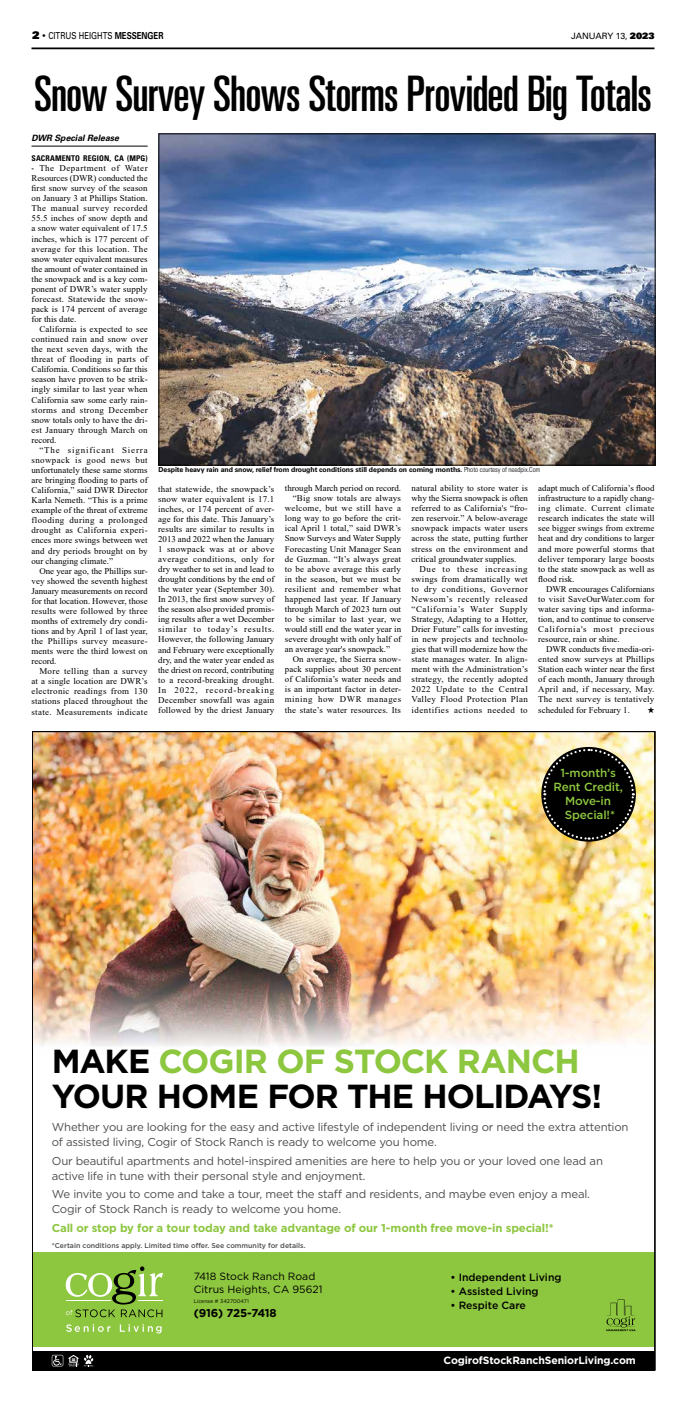
<style>
.page{position:relative;width:686px;height:1402px;background:#fff}
.page>*{position:absolute;margin:0;border:0;box-sizing:border-box;transform-origin:0 0}
.t1{font:ultra-condensed 49px "Univers LT Std";letter-spacing:-.02em;color:#000}
.t2{font:700 33.34px/34.2px "Gotham";letter-spacing:-.035em;color:#000}
.t3{font:500 11.72px/14.1px "Gotham";letter-spacing:-.01em;color:#8dc63f;text-align:center}
.t4{font:11.38px/14.9px "Gotham";letter-spacing:-.02em;color:#4d4d4f}
.t5{font:700 11.38px "Gotham";letter-spacing:-.01em;color:#8dc63f}
.t6{font:700 11.38px "Gotham";letter-spacing:-.01em;color:#000}
.t7{font:500 10.5px "Gotham";color:#000}
.t8{font:10.5px/13.1px "Gotham";color:#000}
.t9{font:700 10.5px "Gotham";letter-spacing:-.01em;color:#fff}
.t10{font:9.62px "Univers LT Std";color:#000;scale:.8 1}
.t11{font:8.75px/10.1px "Times New Roman";letter-spacing:.015em;color:#000;text-align:justify}
.t12{font:8.75px "Times New Roman";letter-spacing:.04em;color:#000}
.t13{font:8.75px "Times New Roman";letter-spacing:.055em;color:#000}
.t14{font:italic 700 8.75px "Univers LT Std";color:#000}
.t15{font:8.75px "Univers LT Std";color:#000}
.t16{font:700 condensed 7.88px "Univers LT Std";letter-spacing:.02em;color:#000}
.t17{font:700 7px "Univers LT Std";letter-spacing:-.01em;color:#000}
.t18{font:500 7px "Gotham";color:#4d4d4f}
.t19{font:5.25px "Gotham";color:#000}
.s1{font-family:"Univers LT Std X Black";font-size:10.5px}
.s2{font-family:"Times New Roman";font-size:10.5px}
.s3{font-weight:700}
.s4{font-family:"Univers LT Std X Black"}
.s5{font-family:"Univers LT Std";font-weight:700;font-stretch:condensed;font-size:7.88px}
.s6{font-weight:300;font-stretch:condensed}
.s7{color:#8dc63f}
</style>
<div class="page">
<hr style="left:32px;top:47px;width:622px;height:2px;background:#000">
<img style="left:34px;top:733px;width:619px;height:635px">
<hr style="left:32px;top:146px;width:116px;height:1px;background:#000">
<img style="left:161px;top:136px;width:492px;height:327px">
<div style="left:159px;top:134px;width:496px;height:331px;border:1px solid #000"></div>
<p class="t10" style="left:32px;top:30px;width:166px"><span class="s1">2</span> <span class="s2">•</span> CITRUS HEIGHTS <span class="s3">MESSENGER</span></p>
<p class="t15" style="left:571px;top:31px;width:85px">JANUARY 13, <span class="s4">2023</span></p>
<h1 class="t1" style="left:34px;top:66px;width:619px">Snow Survey Shows Storms Provided Big Totals</h1>
<p class="t14" style="left:32px;top:133px;width:89px">DWR Special Release</p>
<p class="t16" style="left:32px;top:153px;width:118px">SACRAMENTO REGION, CA (MPG)</p>
<p class="t11" style="left:32px;top:163px;width:118px"><span class="s5">-</span> The Department of Water Resources (DWR) conducted the first snow survey of the season on January 3 at Phillips Station.<br>The manual survey recorded 55.5 inches of snow depth and a snow water equivalent of 17.5 inches, which is 177 percent of average for this location. The snow water equivalent measures the amount of water contained in the snowpack and is a key com&shy;ponent of DWR’s water supply forecast. Statewide the snow&shy;pack is 174 percent of average for this date.</p>
<p class="t11" style="left:32px;top:324px;width:118px;text-indent:8px">California is expected to see continued rain and snow over the next seven days, with the threat of flooding in parts of California. Conditions so far this season have proven to be strik&shy;ingly similar to last year when California saw some early rain&shy;storms and strong December snow totals only to have the dri&shy;est January through March on record.</p>
<p class="t11" style="left:32px;top:445px;width:118px;text-indent:8px">“The significant Sierra snowpack is good news but unfortunately these same storms are bringing flooding to parts of California,” said DWR Director Karla Nemeth. “This is a prime example of the threat of extreme flooding during a prolonged drought as California experi&shy;ences more swings between wet and dry periods brought on by our changing climate.”</p>
<p class="t11" style="left:32px;top:565px;width:118px;text-indent:8px">One year ago, the Phillips sur&shy;vey showed the seventh highest January measurements on record for that location. However, those results were followed by three months of extremely dry condi&shy;tions and by April 1 of last year, the Phillips survey measure&shy;ments were the third lowest on record.</p>
<p class="t11" style="left:32px;top:666px;width:118px;text-indent:8px">More telling than a survey at a single location are DWR’s electronic readings from 130 stations placed throughout the state. Measurements indicate</p>
<p class="t17" style="left:159px;top:466px;width:383px">Despite heavy rain and snow, relief from drought conditions still depends on coming months. <span class="s6">Photo courtesy of needpix.Com</span></p>
<p class="t11" style="left:158px;top:483px;width:118px">that statewide, the snowpack’s snow water equivalent is 17.1 inches, or 174 percent of aver&shy;age for this date. This January’s results are similar to results in 2013 and 2022 when the January 1 snowpack was at or above average conditions, only for dry weather to set in and lead to drought conditions by the end of the water year (September 30).<br>In 2013, the first snow survey of the season also provided promis&shy;ing results after a wet December similar to today’s results.<br>However, the following January and February were exceptionally dry, and the water year ended as the driest on record, contributing to a record-breaking drought.<br>In 2022, record-breaking December snowfall was again followed by the driest January</p>
<p class="t11" style="left:285px;top:483px;width:118px">through March period on record.</p>
<p class="t11" style="left:293px;top:493px;width:110px">“Big snow totals are always</p>
<p class="t11" style="left:285px;top:503px;width:118px">welcome, but we still have a</p>
<p class="t11" style="left:285px;top:513px;width:118px">long way to go before the crit-</p>
<p class="t11" style="left:285px;top:523px;width:118px">ical April 1 total,” said DWR’s</p>
<p class="t11" style="left:285px;top:533px;width:118px">Snow Surveys and Water Supply</p>
<p class="t11" style="left:285px;top:543px;width:118px">Forecasting Unit Manager Sean</p>
<p class="t11" style="left:285px;top:553px;width:118px">de Guzman. “It’s always great</p>
<p class="t11" style="left:285px;top:563px;width:118px">to be above average this early</p>
<p class="t11" style="left:285px;top:573px;width:118px">in the season, but we must be</p>
<p class="t12" style="left:285px;top:583px;width:118px">resilient and remember what</p>
<p class="t11" style="left:285px;top:594px;width:118px">happened last year. If January</p>
<p class="t11" style="left:285px;top:604px;width:118px">through March of 2023 turn out</p>
<p class="t11" style="left:285px;top:614px;width:118px">to be similar to last year, we</p>
<p class="t11" style="left:285px;top:624px;width:118px">would still end the water year in</p>
<p class="t11" style="left:285px;top:634px;width:118px">severe drought with only half of</p>
<p class="t11" style="left:285px;top:644px;width:107px">an average year's snowpack.”</p>
<p class="t11" style="left:293px;top:654px;width:110px">On average, the Sierra snow-</p>
<p class="t11" style="left:285px;top:664px;width:118px">pack supplies about 30 percent</p>
<p class="t11" style="left:285px;top:674px;width:118px">of California’s water needs and</p>
<p class="t11" style="left:285px;top:684px;width:118px">is an important factor in deter-</p>
<p class="t13" style="left:285px;top:693px;width:118px">mining how DWR manages</p>
<p class="t11" style="left:285px;top:704px;width:118px">the state’s water resources. Its</p>
<p class="t11" style="left:412px;top:483px;width:118px">natural ability to store water is why the Sierra snowpack is often referred to as California's “fro&shy;zen reservoir.” A below-average snowpack impacts water users across the state, putting further stress on the environment and critical groundwater supplies.</p>
<p class="t11" style="left:412px;top:563px;width:118px;text-indent:8px">Due to these increasing swings from dramatically wet to dry conditions, Governor Newsom’s recently released “California’s Water Supply Strategy, Adapting to a Hotter, Drier Future” calls for investing in new projects and technolo&shy;gies that will modernize how the state manages water. In align&shy;ment with the Administration’s strategy, the recently adopted 2022 Update to the Central Valley Flood Protection Plan identifies actions needed to</p>
<p class="t11" style="left:538px;top:483px;width:118px">adapt much of California’s flood infrastructure to a rapidly chang&shy;ing climate. Current climate research indicates the state will see bigger swings from extreme heat and dry conditions to larger and more powerful storms that deliver temporary large boosts to the state snowpack as well as flood risk.</p>
<p class="t11" style="left:538px;top:583px;width:118px;text-indent:8px">DWR encourages Californians to visit SaveOurWater.com for water saving tips and informa&shy;tion, and to continue to conserve California's most precious resource, rain or shine.</p>
<p class="t11" style="left:538px;top:644px;width:118px;text-indent:8px">DWR conducts five media-ori&shy;ented snow surveys at Phillips Station each winter near the first of each month, January through April and, if necessary, May.<br>The next survey is tentatively scheduled for February 1.</p>
<h3 class="t3" style="left:553px;top:765px;width:71px">1-month’s<br>Rent Credit,<br>Move-in<br>Special!*</h3>
<h2 class="t2" style="left:52px;top:1044px;width:552px">MAKE <span class="s7">COGIR OF STOCK RANCH<br></span>YOUR HOME FOR THE HOLIDAYS!</h2>
<h3 class="t4" style="left:52px;top:1119px;width:578px">Whether you are looking for the easy and active lifestyle of independent living or need the extra attention of assisted living, Cogir of Stock Ranch is ready to welcome you home.</h3>
<h3 class="t4" style="left:52px;top:1153px;width:553px">Our beautiful apartments and hotel-inspired amenities are here to help you or your loved one lead an active life in tune with their personal style and enjoyment.</h3>
<h3 class="t4" style="left:52px;top:1186px;width:540px">We invite you to come and take a tour, meet the staff and residents, and maybe even enjoy a meal.<br>Cogir of Stock Ranch is ready to welcome you home.</h3>
<h3 class="t5" style="left:52px;top:1220px;width:503px">Call or stop by for a tour today and take advantage of our 1-month free move-in special!*</h3>
<p class="t18" style="left:52px;top:1242px;width:255px">*Certain conditions apply. Limited time offer. See community for details.</p>
<p class="t8" style="left:194px;top:1269px;width:130px">7418 Stock Ranch Road<br>Citrus Heights, CA 95621</p>
<p class="t19" style="left:194px;top:1297px;width:57px">License # 342700471</p>
<h3 class="t6" style="left:194px;top:1305px;width:84px">(916) 725-7418</h3>
<p class="t7" style="left:450px;top:1271px;width:113px">• Independent Living</p>
<p class="t7" style="left:450px;top:1285px;width:90px">• Assisted Living</p>
<p class="t7" style="left:450px;top:1299px;width:77px">• Respite Care</p>
<p class="t9" style="left:443px;top:1353px;width:194px">CogirofStockRanchSeniorLiving.com</p>
</div>
